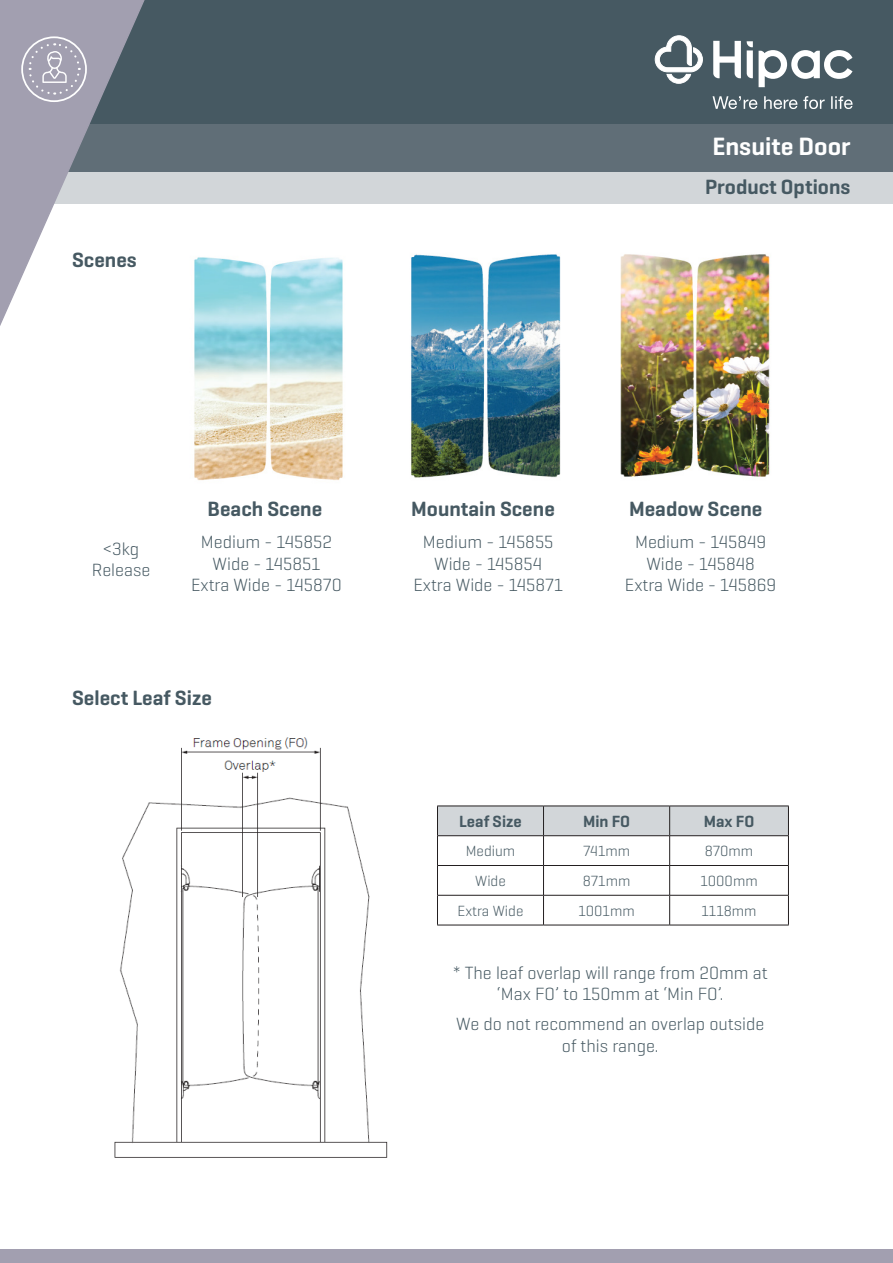
<style>
.page{position:relative;width:893px;height:1263px;background:#fff}
.page>*{position:absolute;margin:0;border:0;box-sizing:border-box;transform-origin:0 0}
.t1{font:600 25.5px "Geogrotesque";color:#fff}
.t2{font:600 21px "Geogrotesque";color:#465962}
.t3{font:300 18px/21.6px "Geogrotesque";color:#465962;text-align:center}
.Numbered{font:600 16.5px "Geogrotesque";color:#465962}
.Numbered-2{font:300 15px "Geogrotesque";color:#465962}
</style>
<div class="page">
<div style="left:0;top:108px;width:893px;height:64px;background:#606e77"></div>
<div style="left:0;top:172px;width:893px;height:31px;background:#d2d6d9"></div>
<div style="left:0;top:0;width:893px;height:123px;background:#465962"></div>
<svg style="left:654px;top:35px;width:49px;height:49px"></svg>
<svg style="left:713px;top:96px;width:140px;height:13px"></svg>
<svg style="left:759px;top:50px;width:93px;height:37px"></svg>
<svg style="left:747px;top:41px;width:6px;height:37px"></svg>
<svg style="left:713px;top:41px;width:28px;height:37px"></svg>
<svg style="left:0;top:0;width:168px;height:326px"></svg>
<div style="left:21px;top:36px;width:66px;height:66px;border:2px solid #fff;border-radius:50%"></div>
<svg style="left:27px;top:42px;width:54px;height:54px;background:#aeabba"></svg>
<div style="left:0;top:1249px;width:893px;height:14px;background:#a29fb0"></div>
<img style="left:620px;top:254px;width:150px;height:223px">
<img style="left:194px;top:257px;width:149px;height:224px">
<img style="left:411px;top:254px;width:150px;height:224px">
<svg style="left:437px;top:806px;width:352px;height:89px"></svg>
<hr style="left:437px;top:895px;width:106px;height:1px;background:#231f20">
<hr style="left:437px;top:895px;width:1px;height:30px;background:#231f20">
<hr style="left:543px;top:895px;width:127px;height:1px;background:#231f20">
<hr style="left:543px;top:895px;width:1px;height:30px;background:#231f20">
<hr style="left:670px;top:895px;width:119px;height:1px;background:#231f20">
<hr style="left:669px;top:895px;width:1px;height:30px;background:#231f20">
<hr style="left:788px;top:895px;width:1px;height:30px;background:#231f20">
<hr style="left:437px;top:925px;width:106px;height:1px;background:#231f20">
<hr style="left:543px;top:925px;width:127px;height:1px;background:#231f20">
<hr style="left:670px;top:925px;width:119px;height:1px;background:#231f20">
<img style="left:114px;top:737px;width:274px;height:421px">
<p class="t2" style="left:72px;top:247px;width:66px">Scenes</p>
<p class="t1" style="left:712px;top:131px;width:140px">Ensuite Door</p>
<p class="t2" style="left:705px;top:174px;width:147px">Product Options</p>
<p class="t3" style="left:103px;top:537px;width:37px">&lt;3kg</p>
<p class="t3" style="left:92px;top:559px;width:60px">Release</p>
<p class="t2" style="left:208px;top:496px;width:116px">Beach Scene</p>
<p class="t2" style="left:411px;top:496px;width:145px">Mountain Scene</p>
<p class="t3" style="left:201px;top:531px;width:133px">Medium - 145852</p>
<p class="t3" style="left:213px;top:552px;width:109px">Wide - 145851</p>
<p class="t3" style="left:191px;top:574px;width:152px">Extra Wide - 145870</p>
<p class="t3" style="left:423px;top:531px;width:132px">Medium - 145855</p>
<p class="t3" style="left:434px;top:552px;width:110px">Wide - 145854</p>
<p class="t3" style="left:413px;top:574px;width:151px">Extra Wide - 145871</p>
<p class="t2" style="left:72px;top:685px;width:141px">Select Leaf Size</p>
<p class="t2" style="left:629px;top:496px;width:135px">Meadow Scene</p>
<p class="t3" style="left:635px;top:531px;width:133px">Medium - 145849</p>
<p class="t3" style="left:646px;top:552px;width:110px">Wide - 145848</p>
<p class="t3" style="left:625px;top:574px;width:153px">Extra Wide - 145869</p>
<p class="Numbered" style="left:459px;top:811px;width:64px">Leaf Size</p>
<p class="Numbered" style="left:583px;top:811px;width:49px">Min FO</p>
<p class="Numbered" style="left:704px;top:811px;width:52px">Max FO</p>
<p class="Numbered-2" style="left:466px;top:842px;width:51px">Medium</p>
<p class="Numbered-2" style="left:583px;top:842px;width:49px">741mm</p>
<p class="Numbered-2" style="left:705px;top:842px;width:50px">870mm</p>
<p class="Numbered-2" style="left:475px;top:871px;width:32px">Wide</p>
<p class="Numbered-2" style="left:583px;top:871px;width:49px">871mm</p>
<p class="Numbered-2" style="left:700px;top:871px;width:59px">1000mm</p>
<p class="Numbered-2" style="left:458px;top:901px;width:67px">Extra Wide</p>
<p class="Numbered-2" style="left:578px;top:901px;width:58px">1001mm</p>
<p class="Numbered-2" style="left:701px;top:901px;width:57px">1118mm</p>
<p class="t3" style="left:453px;top:961px;width:316px">* The leaf overlap will range from 20mm at ‘Max FO’ to 150mm at ‘Min FO’.</p>
<p class="t3" style="left:456px;top:1013px;width:310px">We do not recommend an overlap outside of this range.</p>
</div>
